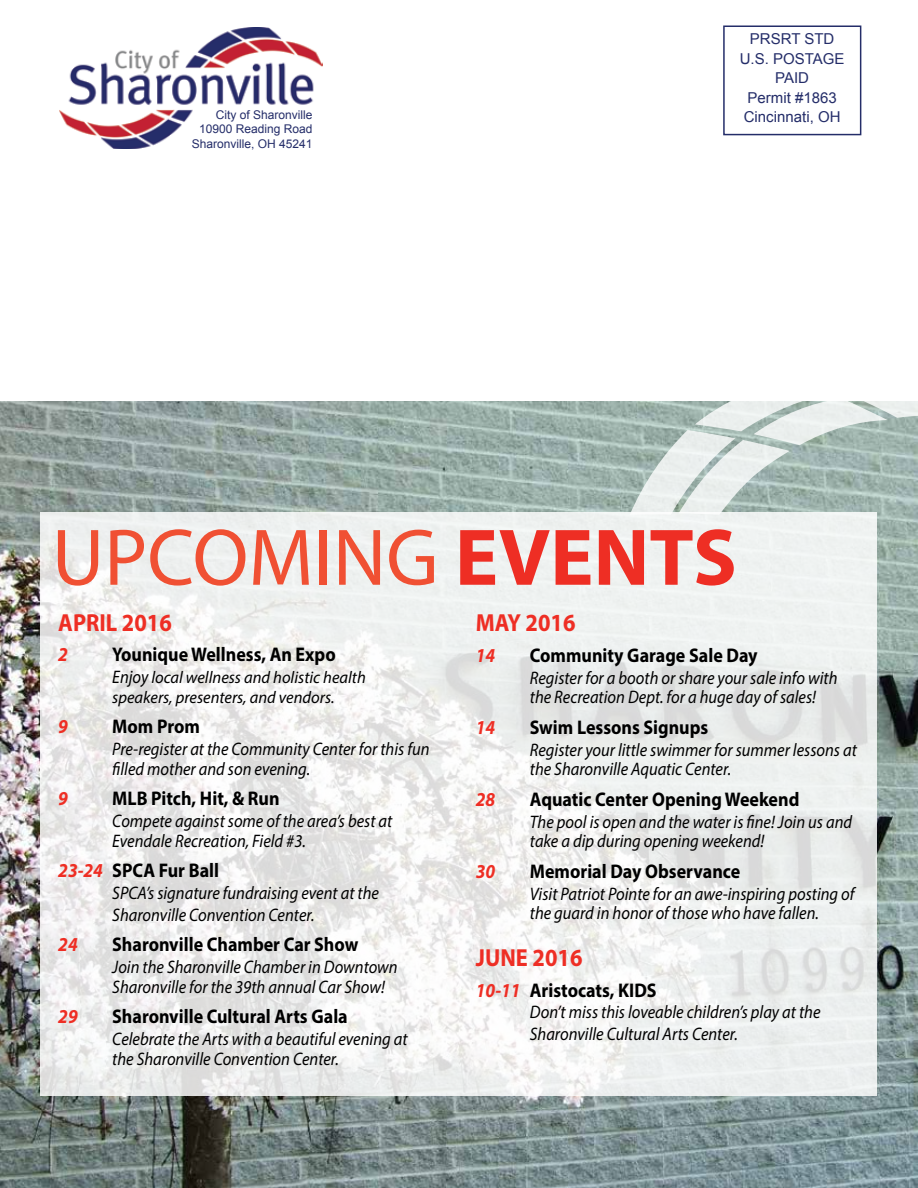
<style>
.page{position:relative;width:918px;height:1188px;background:#fff}
.page>*{position:absolute;margin:0;border:0;box-sizing:border-box;transform-origin:0 0}
.t1{font:81px "Myriad Pro";color:#f05033}
.t2{font:700 24.75px "Myriad Pro";color:#ee2e24;scale:.91 1}
.t3{font:700 19.8px "Myriad Pro";color:#000;scale:.91 1}
.t4{font:italic 700 19.8px "Myriad Pro";color:#ee2e24;scale:.91 1}
.t5{font:italic 18.15px/19.8px "Myriad Pro";color:#000;scale:.91 1}
.t6{font:italic 16.95px/19.8px "Myriad Pro";color:#000}
.t7{font:15px/19.5px "Arial";color:#242d69;text-align:center}
.t8{font:12px/14.4px "Arial";color:#242d69;text-align:right}
.s1{font-weight:700;color:#ee2e24}
.s2{font-size:18.15px}
.s3{font-style:italic;color:#ee2e24}
</style>
<div class="page">
<img style="left:59px;top:28px;width:264px;height:121px">
<img style="left:0;top:402px;width:918px;height:786px">
<div style="left:723px;top:26px;width:138px;height:109px;border:2px solid #242d69"></div>
<svg style="left:40px;top:512px;width:838px;height:584px;fill:#edf0ef"></svg>
<svg style="left:630px;top:401px;width:288px;height:114px;background:#beccc7"></svg>
<p class="t8" style="left:192px;top:108px;width:122px">City of Sharonville<br>10900 Reading Road<br>Sharonville, OH 45241</p>
<p class="t7" style="left:740px;top:29px;width:106px">PRSRT STD<br>U.S. POSTAGE<br>PAID<br>Permit #1863<br>Cincinnati, OH</p>
<h1 class="t1" style="left:52px;top:508px;width:686px">UPCOMING <span class="s1">EVENTS</span></h1>
<h2 class="t2" style="left:58px;top:606px;width:126px">APRIL 2016</h2>
<p class="t4" style="left:58px;top:642px;width:12px">2</p>
<p class="t3" style="left:112px;top:642px;width:247px">Younique Wellness, An Expo</p>
<p class="t6" style="left:112px;top:667px;width:255px"><span class="s2">Enjoy</span> local wellness and holistic health speakers, presenters, and vendors.</p>
<p class="t4" style="left:58px;top:714px;width:12px">9</p>
<p class="t3" style="left:112px;top:714px;width:98px">Mom Prom</p>
<p class="t5" style="left:112px;top:739px;width:350px">Pre-register at the Community Center for this fun filled mother and son evening.</p>
<p class="t4" style="left:58px;top:786px;width:12px">9</p>
<p class="t3" style="left:112px;top:786px;width:185px">MLB Pitch, Hit, &amp; Run</p>
<p class="t5" style="left:112px;top:811px;width:309px">Compete against some of the area’s best at<br>Evendale Recreation, Field #3.</p>
<p class="t3" style="left:58px;top:858px;width:178px"><span class="s3">23-24</span> SPCA Fur Ball</p>
<p class="t5" style="left:112px;top:882px;width:295px;line-height:21.6px">SPCA’s signature fundraising event at the<br>Sharonville Convention Center.</p>
<p class="t4" style="left:58px;top:932px;width:23px">24</p>
<p class="t3" style="left:112px;top:932px;width:272px">Sharonville Chamber Car Show</p>
<p class="t5" style="left:112px;top:957px;width:315px">Join the Sharonville Chamber in Downtown<br>Sharonville for the 39th annual Car Show!</p>
<p class="t4" style="left:58px;top:1004px;width:23px">29</p>
<p class="t3" style="left:112px;top:1004px;width:260px">Sharonville Cultural Arts Gala</p>
<p class="t5" style="left:112px;top:1029px;width:326px">Celebrate the Arts with a beautiful evening at the Sharonville Convention Center.</p>
<h2 class="t2" style="left:476px;top:607px;width:111px">MAY 2016</h2>
<p class="t4" style="left:476px;top:642px;width:23px">14</p>
<p class="t3" style="left:530px;top:642px;width:252px">Community Garage Sale Day</p>
<p class="t5" style="left:530px;top:667px;width:340px">Register for a booth or share your sale info with the Recreation Dept. for a huge day of sales!</p>
<p class="t4" style="left:476px;top:714px;width:23px">14</p>
<p class="t3" style="left:530px;top:714px;width:198px">Swim Lessons Signups</p>
<p class="t5" style="left:530px;top:739px;width:361px">Register your little swimmer for summer lessons at the Sharonville Aquatic Center.</p>
<p class="t4" style="left:476px;top:786px;width:23px">28</p>
<p class="t3" style="left:530px;top:786px;width:298px">Aquatic Center Opening Weekend</p>
<p class="t5" style="left:530px;top:811px;width:356px">The pool is open and the water is fine! Join us and take a dip during opening weekend!</p>
<p class="t4" style="left:476px;top:858px;width:23px">30</p>
<p class="t3" style="left:530px;top:858px;width:233px">Memorial Day Observance</p>
<p class="t5" style="left:530px;top:883px;width:358px">Visit Patriot Pointe for an awe-inspiring posting of the guard in honor of those who have fallen.</p>
<h2 class="t2" style="left:476px;top:942px;width:119px">JUNE 2016</h2>
<p class="t3" style="left:476px;top:977px;width:200px"><span class="s3">10-11</span> Aristocats, KIDS</p>
<p class="t5" style="left:530px;top:1001px;width:321px;line-height:21.6px">Don’t miss this loveable children’s play at the<br>Sharonville Cultural Arts Center.</p>
</div>
